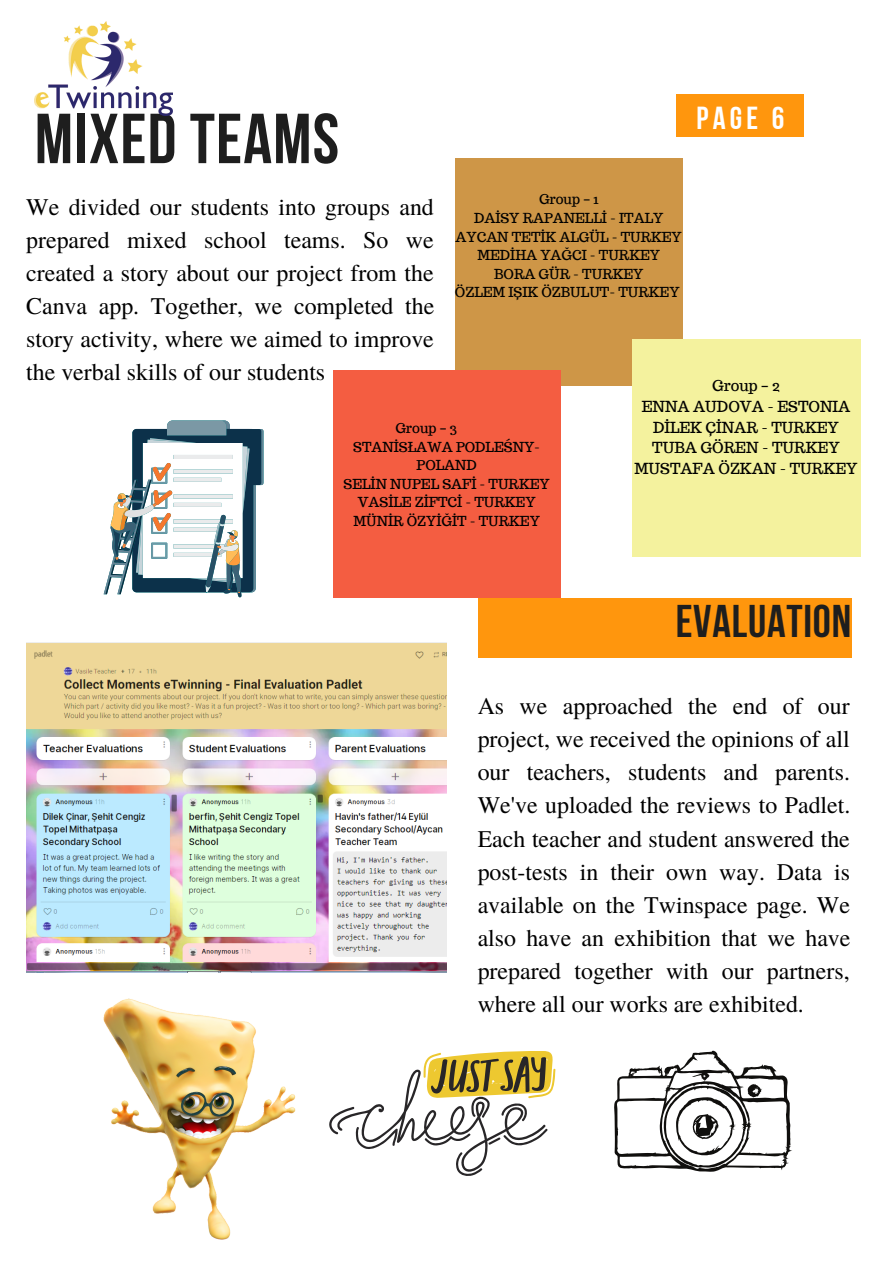
<style>
.page{position:relative;width:893px;height:1263px;background:#fff}
.page>*{position:absolute;margin:0;border:0;box-sizing:border-box;transform-origin:0 0}
.t1{font:700 70.65px "Bebas Neue";letter-spacing:.015em;color:#1e1e1e}
.t2{font:700 45.67px "Bebas Neue";letter-spacing:.015em;color:#1e1e1e}
.t3{font:31.8px "Bebas Neue Cyrillic";color:#fff}
.t4{font:23.85px/33.2px "Te X Gyre Termes";color:#000;text-align:justify}
.t5{font:14.92px "Trocchi";color:#000}
.t6{font:13.5px/18.6px "Trocchi";color:#000;text-align:center}
.s1{font-family:"Noto Sans Gurmukhi"}
</style>
<div class="page">
<div style="left:676px;top:95px;width:128px;height:42px;background:#ff960d"></div>
<div style="left:478px;top:598px;width:373px;height:60px;background:#ff960d"></div>
<img style="left:35px;top:21px;width:138px;height:95px">
<div style="left:455px;top:158px;width:228px;height:228px;background:#ce9647"></div>
<div style="left:632px;top:339px;width:228px;height:217px;background:#f4f29e"></div>
<div style="left:333px;top:370px;width:228px;height:228px;background:#f45d41"></div>
<img style="left:26px;top:643px;width:421px;height:329px">
<svg style="left:104px;top:420px;width:159px;height:178px"></svg>
<img style="left:69px;top:972px;width:229px;height:268px">
<svg style="left:329px;top:1051px;width:226px;height:125px"></svg>
<svg style="left:614px;top:1051px;width:178px;height:121px"></svg>
<p class="t1" style="left:35px;top:110px;width:306px">MIXED TEAMS</p>
<p class="t3" style="left:696px;top:105px;width:89px">PAGE 6</p>
<p class="t4" style="left:26px;top:189px;width:410px">We divided our students into groups and prepared mixed school teams. So we created a story about our project from the Canva app. Together, we completed the story activity, where we aimed to improve the verbal skills of our students</p>
<p class="t6" style="left:539px;top:190px;width:61px">Group <span class="s1">–</span> 1</p>
<p class="t6" style="left:474px;top:209px;width:191px">DAİSY RAPANELLİ - ITALY</p>
<p class="t6" style="left:455px;top:227px;width:228px">AYCAN TETİK ALGÜL - TURKEY</p>
<p class="t6" style="left:477px;top:246px;width:184px">MEDİHA YAĞCI - TURKEY</p>
<p class="t6" style="left:494px;top:264px;width:151px">BORA GÜR - TURKEY</p>
<p class="t6" style="left:455px;top:283px;width:226px">ÖZLEM IŞIK ÖZBULUT- TURKEY</p>
<p class="t5" style="left:712px;top:376px;width:69px">Group <span class="s1">–</span> 2</p>
<p class="t5" style="left:642px;top:397px;width:210px">ENNA AUDOVA - ESTONIA</p>
<p class="t5" style="left:653px;top:417px;width:187px">DİLEK ÇİNAR - TURKEY</p>
<p class="t5" style="left:652px;top:438px;width:189px">TUBA GÖREN - TURKEY</p>
<p class="t5" style="left:634px;top:458px;width:224px">MUSTAFA ÖZKAN - TURKEY</p>
<p class="t6" style="left:395px;top:419px;width:63px">Group <span class="s1">–</span> 3</p>
<p class="t6" style="left:353px;top:437px;width:188px">STANİSŁAWA PODLEŚNY-<br>POLAND</p>
<p class="t6" style="left:343px;top:475px;width:208px">SELİN NUPEL SAFİ - TURKEY</p>
<p class="t6" style="left:358px;top:493px;width:179px">VASİLE ZİFTCİ - TURKEY</p>
<p class="t6" style="left:353px;top:512px;width:188px">MÜNİR ÖZYİĞİT - TURKEY</p>
<p class="t2" style="left:676px;top:602px;width:177px">EVALUATION</p>
<p class="t4" style="left:478px;top:688px;width:374px">As we approached the end of our project, we received the opinions of all our teachers, students and parents.<br>We've uploaded the reviews to Padlet.<br>Each teacher and student answered the post-tests in their own way. Data is available on the Twinspace page. We also have an exhibition that we have prepared together with our partners, where all our works are exhibited.</p>
</div>
